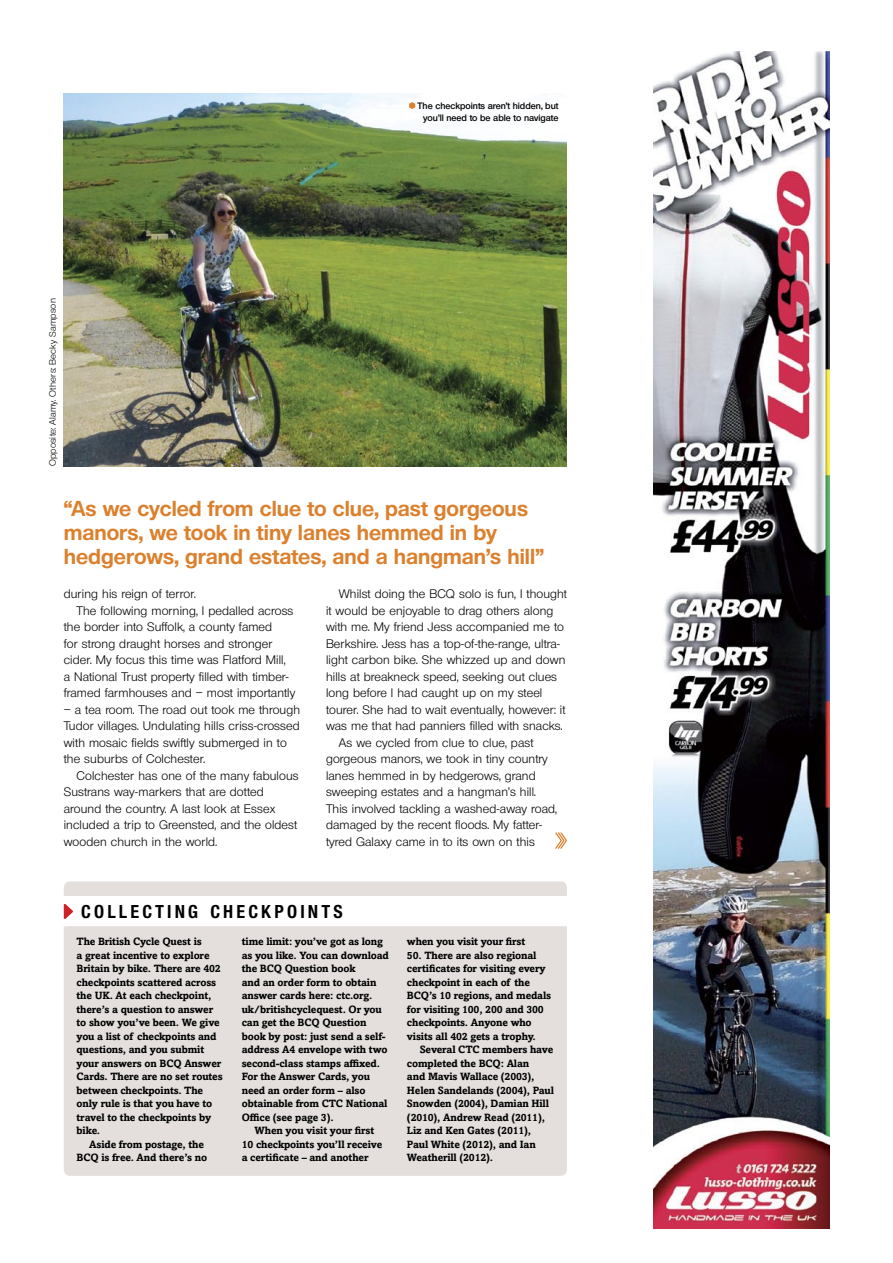
<style>
.page{position:relative;width:893px;height:1263px;background:#fff}
.page>*{position:absolute;margin:0;border:0;box-sizing:border-box;transform-origin:0 0}
.t1{font:700 21px/24px "Olnova";color:#db812e}
.Answer_2ndPara{font:700 condensed 18px "Olnova";letter-spacing:.18em;color:#000}
.Answer_2ndPara-2{font:12px/16.5px "Olnova";letter-spacing:.01em;color:#000}
.t2{font:700 10.5px/13.5px "Amasis";letter-spacing:-.015em;color:#000}
.t3{font:600 9px/12px "Olnova";color:#000;text-align:right}
.Pic_caption{font:9px "Olnova";letter-spacing:.02em;color:#000}
</style>
<div class="page">
<div style="left:64px;top:881px;width:503px;height:295px;background:#e4dfdd;border-radius:6px"></div>
<img style="left:64px;top:94px;width:503px;height:372px">
<div style="left:63px;top:896px;width:504px;height:31px;background:#fff"></div>
<svg style="left:409px;top:102px;width:6px;height:7px"></svg>
<svg style="left:555px;top:832px;width:12px;height:17px"></svg>
<img style="left:654px;top:51px;width:175px;height:1178px">
<p class="Pic_caption" style="left:47px;top:466px;width:169px;rotate:-90deg">Opposite: Alamy. Others: Becky Sampson</p>
<p class="t3" style="left:417px;top:100px;width:142px">The checkpoints aren’t hidden, but you’ll need to be able to navigate</p>
<p class="t1" style="left:64px;top:496px;width:482px">“As we cycled from clue to clue, past gorgeous manors, we took in tiny lanes hemmed in by hedgerows, grand estates, and a hangman’s hill”</p>
<p class="Answer_2ndPara-2" style="left:64px;top:586px;width:133px">during his reign of terror.</p>
<p class="Answer_2ndPara-2" style="left:64px;top:602px;width:233px;text-indent:13px">The following morning, I pedalled across the border into Suffolk, a county famed<br>for strong draught horses and stronger cider. My focus this time was Flatford Mill,<br>a National Trust property filled with timber&shy;framed farmhouses and – most importantly</p>
<p class="Answer_2ndPara-2" style="left:64px;top:701px;width:238px">– a tea room. The road out took me through Tudor villages. Undulating hills criss-crossed with mosaic fields swiftly submerged in to the suburbs of Colchester.</p>
<p class="Answer_2ndPara-2" style="left:64px;top:767px;width:236px;text-indent:13px">Colchester has one of the many fabulous Sustrans way-markers that are dotted around the country. A last look at Essex included a trip to Greensted, and the oldest wooden church in the world.</p>
<p class="Answer_2ndPara-2" style="left:326px;top:586px;width:242px;text-indent:13px">Whilst doing the BCQ solo is fun, I thought it would be enjoyable to drag others along with me. My friend Jess accompanied me to Berkshire. Jess has a top-of-the-range, ultra&shy;light carbon bike. She whizzed up and down hills at breakneck speed, seeking out clues long before I had caught up on my steel tourer. She had to wait eventually, however: it was me that had panniers filled with snacks.</p>
<p class="Answer_2ndPara-2" style="left:326px;top:734px;width:232px;text-indent:13px">As we cycled from clue to clue, past gorgeous manors, we took in tiny country lanes hemmed in by hedgerows, grand sweeping estates and a hangman’s hill.<br>This involved tackling a washed-away road, damaged by the recent floods. My fatter&shy;tyred Galaxy came in to its own on this</p>
<p class="Answer_2ndPara" style="left:81px;top:900px;width:263px">COLLECTING CHECKPOINTS</p>
<p class="t2" style="left:77px;top:934px;width:148px">The British Cycle Quest is<br>a great incentive to explore<br>Britain by bike. There are 402 checkpoints scattered across the UK. At each checkpoint, there’s a question to answer to show you’ve been. We give you a list of checkpoints and questions, and you submit your answers on BCQ Answer<br>Cards. There are no set routes between checkpoints. The only rule is that you have to travel to the checkpoints by bike.</p>
<p class="t2" style="left:77px;top:1137px;width:132px;text-indent:13px">Aside from postage, the<br>BCQ is free. And there’s no</p>
<p class="t2" style="left:242px;top:934px;width:149px">time limit: you’ve got as long as you like. You can download the BCQ Question book<br>and an order form to obtain answer cards here: ctc.org. uk/britishcyclequest. Or you can get the BCQ Question book by post: just send a self&shy;address A4 envelope with two second-class stamps affixed.<br>For the Answer Cards, you need an order form – also obtainable from CTC National<br>Office (see page 3).</p>
<p class="t2" style="left:242px;top:1123px;width:142px;text-indent:13px">When you visit your first<br>10 checkpoints you’ll receive a certificate – and another</p>
<p class="t2" style="left:407px;top:934px;width:120px">when you visit your first</p>
<p class="t2" style="left:407px;top:948px;width:146px">50. There are also regional certificates for visiting every checkpoint in each of the<br>BCQ’s 10 regions, and medals for visiting 100, 200 and 300 checkpoints. Anyone who visits all 402 gets a trophy.</p>
<p class="t2" style="left:407px;top:1042px;width:149px;text-indent:13px">Several CTC members have completed the BCQ: Alan<br>and Mavis Wallace (2003),<br>Helen Sandelands (2004), Paul<br>Snowden (2004), Damian Hill (2010), Andrew Read (2011),<br>Liz and Ken Gates (2011),<br>Paul White (2012), and Ian<br>Weatherill (2012).</p>
</div>
